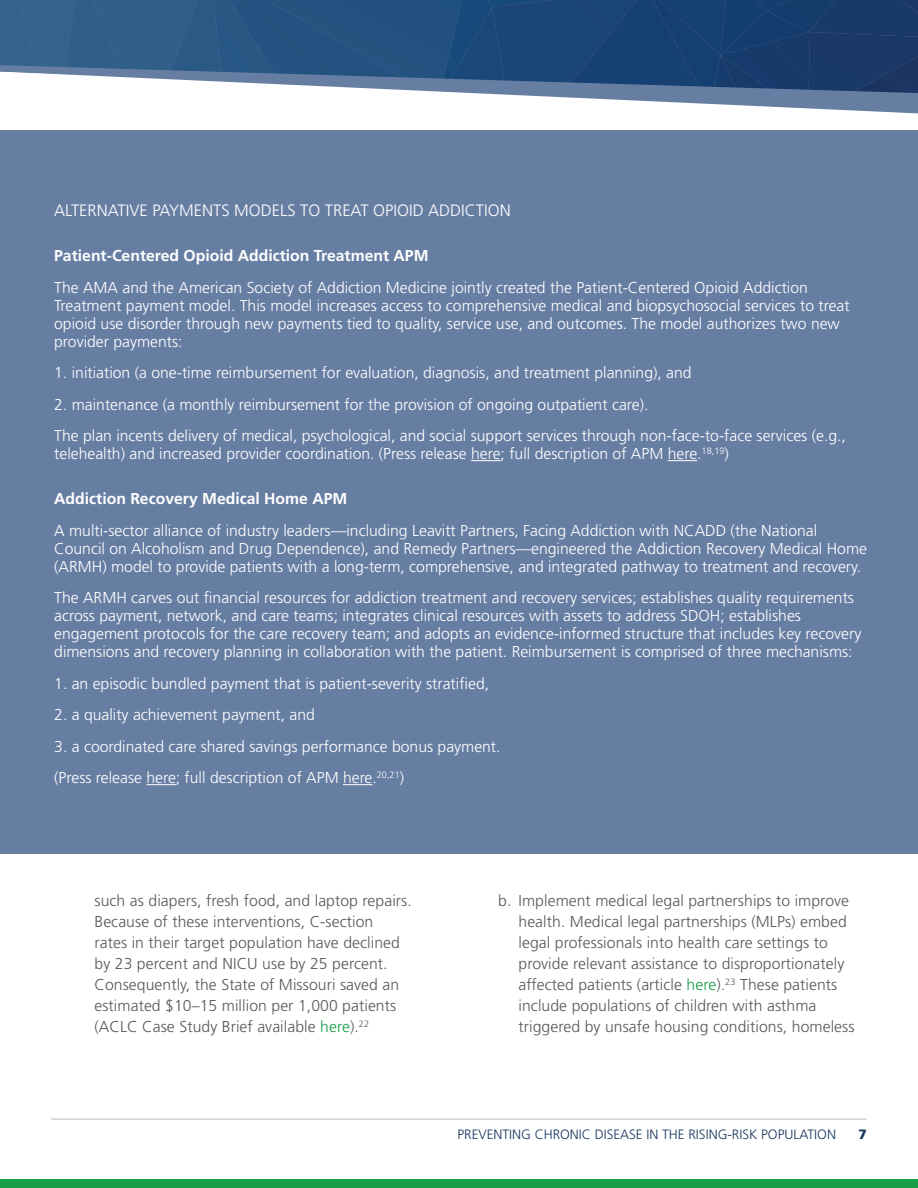
<style>
.page{position:relative;width:918px;height:1188px;background:#fff}
.page>*{position:absolute;margin:0;border:0;box-sizing:border-box;transform-origin:0 0}
.t1{font:300 16.5px "Frutiger LT Std";color:#fff}
.t2{font:300 15.75px/18px "Frutiger LT Std";color:#fff}
.t3{font:300 15.75px/21px "Frutiger LT Std";letter-spacing:.005em;color:#57585a}
.t4{font:700 15.75px "Frutiger LT Std";color:#fff}
.t5{font:300 13.5px "Frutiger LT Std";color:#1a355e}
.t6{font:900 13.5px "Frutiger LT Std";color:#1a355e}
.s1{color:#169d48}
</style>
<div class="page">
<svg style="left:0;top:0;width:918px;height:64px;background:#214c7a"></svg>
<svg style="left:0;top:64px;width:918px;height:50px"></svg>
<div style="left:0;top:1180px;width:918px;height:8px;background:#169d48"></div>
<hr style="left:51px;top:1118px;width:816px;height:2px;background:#d1d2d4">
<div style="left:0;top:131px;width:918px;height:723px;background:#677ea3"></div>
<hr style="left:471px;top:460px;width:30px;height:1px;background:#fff">
<svg style="left:668px;top:460px;width:29px;height:1px"></svg>
<hr style="left:146px;top:784px;width:30px;height:1px;background:#fff">
<hr style="left:343px;top:784px;width:30px;height:1px;background:#fff">
<p class="t1" style="left:54px;top:201px;width:458px">ALTERNATIVE PAYMENTS MODELS TO TREAT OPIOID ADDICTION</p>
<p class="t4" style="left:54px;top:246px;width:376px">Patient-Centered Opioid Addiction Treatment APM</p>
<p class="t2" style="left:54px;top:278px;width:797px">The AMA and the American Society of Addiction Medicine jointly created the Patient-Centered Opioid Addiction Treatment payment model. This model increases access to comprehensive medical and biopsychosocial services to treat opioid use disorder through new payments tied to quality, service use, and outcomes. The model authorizes two new provider payments:</p>
<p class="t2" style="left:54px;top:364px;width:639px">1. initiation (a one-time reimbursement for evaluation, diagnosis, and treatment planning), and</p>
<p class="t2" style="left:54px;top:389px;width:793px;line-height:31.5px">2. maintenance (a monthly reimbursement for the provision of ongoing outpatient care).<br>The plan incents delivery of medical, psychological, and social support services through non-face-to-face services (e.g.,</p>
<p class="t2" style="left:54px;top:445px;width:676px">telehealth) and increased provider coordination. (Press release here; full description of APM here.<sup>18,19</sup>)</p>
<p class="t4" style="left:54px;top:489px;width:295px">Addiction Recovery Medical Home APM</p>
<p class="t2" style="left:54px;top:521px;width:814px">A multi-sector alliance of industry leaders—including Leavitt Partners, Facing Addiction with NCADD (the National<br>Council on Alcoholism and Drug Dependence), and Remedy Partners—engineered the Addiction Recovery Medical Home (ARMH) model to provide patients with a long-term, comprehensive, and integrated pathway to treatment and recovery.</p>
<p class="t2" style="left:54px;top:589px;width:809px">The ARMH carves out financial resources for addiction treatment and recovery services; establishes quality requirements across payment, network, and care teams; integrates clinical resources with assets to address SDOH; establishes engagement protocols for the care recovery team; and adopts an evidence-informed structure that includes key recovery dimensions and recovery planning in collaboration with the patient. Reimbursement is comprised of three mechanisms:</p>
<p class="t2" style="left:54px;top:674px;width:436px">1. an episodic bundled payment that is patient-severity stratified,</p>
<p class="t2" style="left:54px;top:706px;width:262px">2. a quality achievement payment, and</p>
<p class="t2" style="left:54px;top:731px;width:448px;line-height:31.5px">3. a coordinated care shared savings performance bonus payment. (Press release here; full description of APM here.<sup>20,21</sup>)</p>
<p class="t3" style="left:94px;top:891px;width:319px">such as diapers, fresh food, and laptop repairs.<br>Because of these interventions, C-section<br>rates in their target population have declined by 23 percent and NICU use by 25 percent.<br>Consequently, the State of Missouri saved an estimated $10–15 million per 1,000 patients (ACLC Case Study Brief available <span class="s1">here</span>).<sup>22</sup></p>
<p class="t3" style="left:519px;top:891px;width:338px;text-indent:-20px">b. Implement medical legal partnerships to improve health. Medical legal partnerships (MLPs) embed legal professionals into health care settings to provide relevant assistance to disproportionately affected patients (article <span class="s1">here</span>).<sup>23</sup> These patients include populations of children with asthma triggered by unsafe housing conditions, homeless</p>
<p class="t5" style="left:457px;top:1127px;width:380px">PREVENTING CHRONIC DISEASE IN THE RISING-RISK POPULATION</p>
<p class="t6" style="left:859px;top:1126px;width:10px">7</p>
</div>
